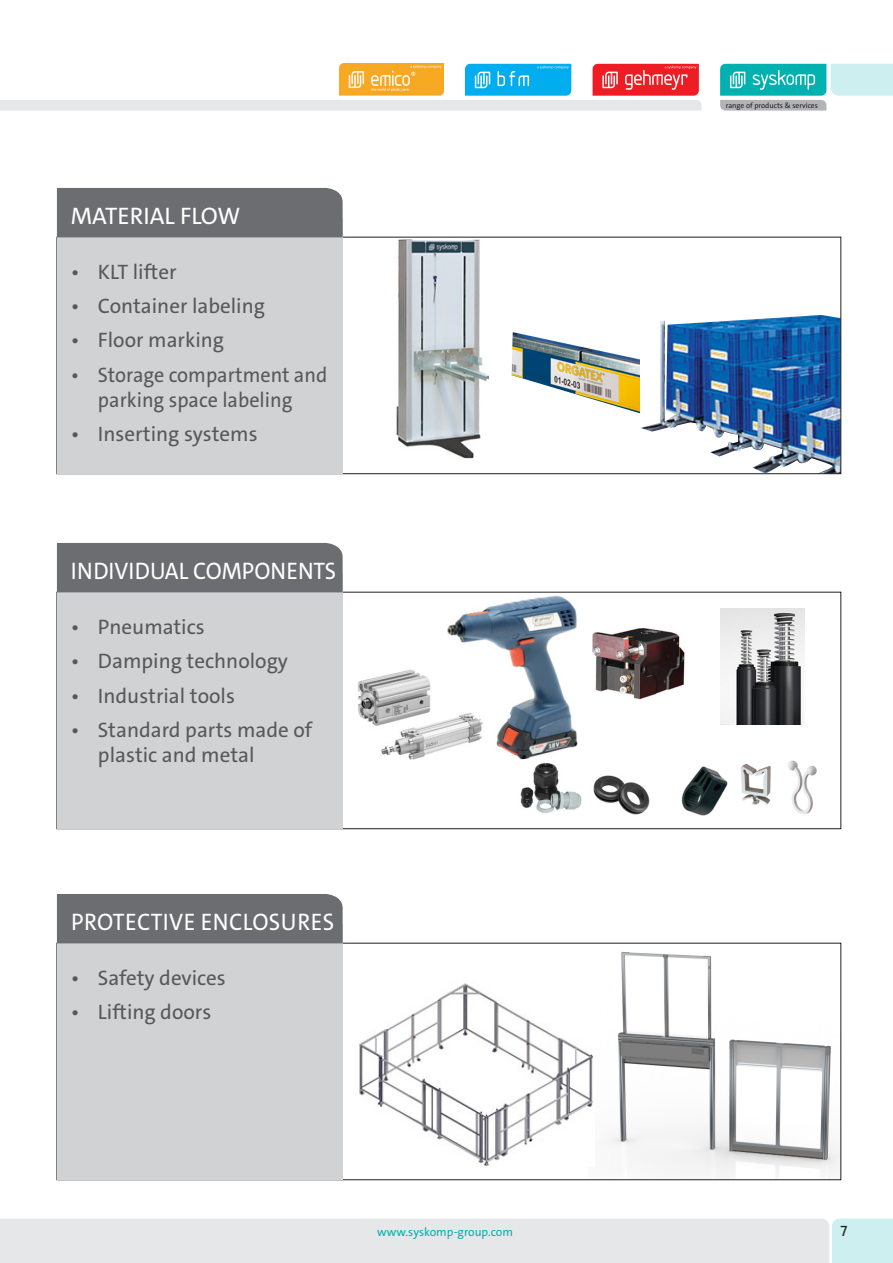
<style>
.page{position:relative;width:893px;height:1263px;background:#fff}
.page>*{position:absolute;margin:0;border:0;box-sizing:border-box;transform-origin:0 0}
.h1_-_titel{font:24px "The Sans C4 s";letter-spacing:.02em;color:#fff;scale:.95 1}
.h1_-_titel-2{font:24px "The Sans C4 s";color:#fff;scale:.94 1}
.h1_-_titel-3{font:24px "The Sans C4 s";color:#fff}
.t1{font:21px/25.2px "The Sans C4 s";color:#57585a}
.t2{font:21px/25.2px "The Sans C4 s";color:#57585a;text-align:center;scale:.96 1}
.t3{font:15px "The Sans C4 s";color:#231f20}
.t4{font:12px "The Sans C4 s";color:#00b1b0}
.t5{font:7.5px "The Sans C4 s";color:#231f20}
</style>
<div class="page">
<svg style="left:0;top:1218px;width:893px;height:45px;background:#e4e7e9"></svg>
<svg style="left:720px;top:64px;width:173px;height:47px"></svg>
<svg style="left:0;top:64px;width:702px;height:47px"></svg>
<img style="left:609px;top:952px;width:230px;height:226px">
<img style="left:359px;top:983px;width:235px;height:183px">
<div style="left:57px;top:924px;width:286px;height:256px;background:#d1d2d4"></div>
<div style="left:57px;top:894px;width:286px;height:49px;background:#6c6d70"></div>
<img style="left:447px;top:595px;width:131px;height:163px">
<img style="left:593px;top:627px;width:92px;height:73px">
<img style="left:721px;top:609px;width:83px;height:116px">
<img style="left:519px;top:758px;width:131px;height:57px">
<img style="left:681px;top:760px;width:136px;height:56px">
<img style="left:357px;top:664px;width:134px;height:96px">
<div style="left:446px;top:758px;width:51px;height:14px;background:#fff"></div>
<div style="left:57px;top:574px;width:286px;height:255px;background:#d1d2d4"></div>
<div style="left:57px;top:543px;width:286px;height:49px;background:#6c6d70"></div>
<img style="left:396px;top:239px;width:94px;height:220px">
<img style="left:640px;top:315px;width:199px;height:157px">
<img style="left:511px;top:332px;width:129px;height:81px">
<div style="left:57px;top:219px;width:286px;height:255px;background:#d1d2d4"></div>
<div style="left:57px;top:188px;width:286px;height:49px;background:#6c6d70"></div>
<p class="h1_-_titel-3" style="left:71px;top:200px;width:171px">MATERIAL FLOW</p>
<p class="t1" style="left:71px;top:260px;width:107px">• KLT lifter</p>
<p class="t1" style="left:71px;top:294px;width:196px">• Container labeling</p>
<p class="t1" style="left:71px;top:328px;width:155px">• Floor marking</p>
<p class="t2" style="left:71px;top:362px;width:269px">• Storage compartment and parking space labeling</p>
<p class="t1" style="left:71px;top:422px;width:188px">• Inserting systems</p>
<p class="h1_-_titel-2" style="left:71px;top:555px;width:284px">INDIVIDUAL COMPONENTS</p>
<p class="t1" style="left:71px;top:614px;width:135px">• Pneumatics</p>
<p class="t1" style="left:71px;top:649px;width:218px">• Damping technology</p>
<p class="t1" style="left:71px;top:683px;width:165px">• Industrial tools</p>
<p class="t1" style="left:98px;top:717px;width:216px;text-indent:-27px">• Standard parts made of plastic and metal</p>
<p class="h1_-_titel" style="left:71px;top:906px;width:278px">PROTECTIVE ENCLOSURES</p>
<p class="t1" style="left:71px;top:965px;width:156px">• Safety devices</p>
<p class="t1" style="left:71px;top:1000px;width:142px">• Lifting doors</p>
<p class="t5" style="left:726px;top:100px;width:93px">range of products &amp; services</p>
<p class="t4" style="left:377px;top:1224px;width:137px">www.syskomp-group.com</p>
<p class="t3" style="left:840px;top:1221px;width:8px">7</p>
</div>
